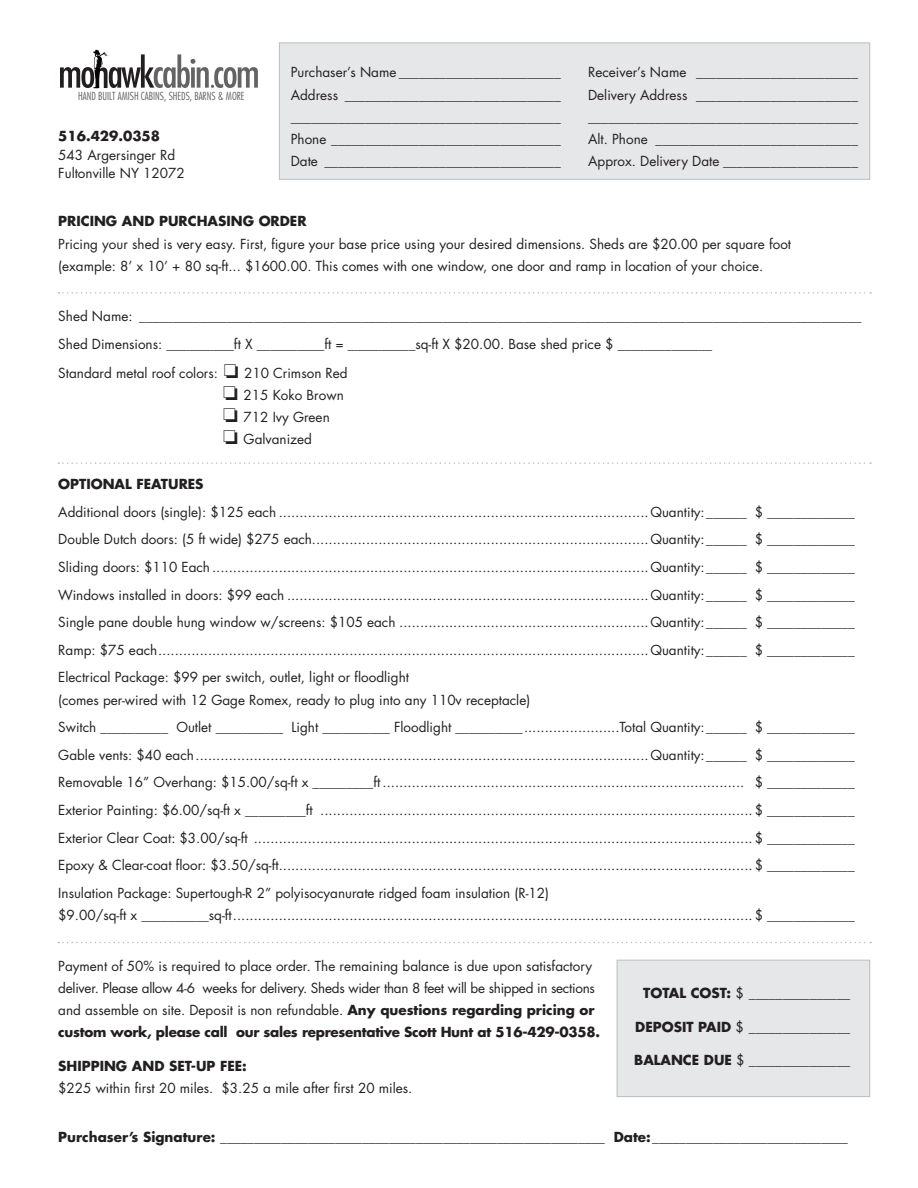
<style>
.page{position:relative;width:918px;height:1188px;background:#fff}
.page>*{position:absolute;margin:0;border:0;box-sizing:border-box;transform-origin:0 0}
.t1{font:13.5px/27.6px "Futura Std";color:#231f20}
.t2{font:700 13.5px "Futura Std";color:#231f20}
.t3{font:300 condensed 10.8px "Futura Std";color:#626362}
.s1{font-weight:700}
</style>
<div class="page">
<div style="left:617px;top:960px;width:253px;height:137px;background:#e6e7e9;border:1px solid #bcbdc0"></div>
<div style="left:279px;top:42px;width:591px;height:138px;background:#e6e7e9;border:1px solid #bcbdc0"></div>
<svg style="left:60px;top:49px;width:198px;height:39px"></svg>
<svg style="left:58px;top:292px;width:813px;height:2px"></svg>
<svg style="left:58px;top:942px;width:813px;height:1px"></svg>
<svg style="left:58px;top:462px;width:813px;height:2px"></svg>
<p class="t3" style="left:78px;top:90px;width:168px">HAND BUILT AMISH CABINS, SHEDS, BARNS &amp; MORE</p>
<p class="t2" style="left:58px;top:127px;width:103px">516.429.0358</p>
<p class="t1" style="left:58px;top:146px;width:128px;line-height:18.6px">543 Argersinger Rd<br>Fultonville NY 12072</p>
<p class="t1" style="left:291px;top:61px;width:271px;line-height:22.2px;text-align:justify">Purchaser’s Name ________________________ Address ________________________________ ________________________________________ Phone __________________________________ Date ___________________________________</p>
<p class="t1" style="left:588px;top:61px;width:271px;line-height:22.2px;text-align:justify">Receiver’s Name ________________________ Delivery Address ________________________ ________________________________________ Alt. Phone ______________________________ Approx. Delivery Date ____________________</p>
<p class="t2" style="left:58px;top:212px;width:250px">PRICING AND PURCHASING ORDER</p>
<p class="t1" style="left:58px;top:233px;width:734px;line-height:22.2px">Pricing your shed is very easy. First, figure your base price using your desired dimensions. Sheds are $20.00 per square foot (example: 8’ x 10’ + 80 sq-ft... $1600.00. This comes with one window, one door and ramp in location of your choice.</p>
<p class="t1" style="left:58px;top:302px;width:805px;line-height:28.2px">Shed Name: ___________________________________________________________________________________________________________<br>Shed Dimensions: __________ft X __________ft = __________sq-ft X $20.00. Base shed price $ ______________<br>Standard metal roof colors: □ 210 Crimson Red</p>
<p class="t1" style="left:223px;top:381px;width:122px">□ 215 Koko Brown</p>
<p class="t1" style="left:223px;top:403px;width:108px">□ 712 Ivy Green</p>
<p class="t1" style="left:223px;top:426px;width:90px">□ Galvanized</p>
<p class="t2" style="left:58px;top:475px;width:147px">OPTIONAL FEATURES</p>
<p class="t1" style="left:58px;top:498px;width:798px;text-align:justify">Additional doors (single): $125 each .........................................................................................Quantity:______ $ _____________ Double Dutch doors: (5 ft wide) $275 each.................................................................................Quantity:______ $ _____________ Sliding doors: $110 Each .........................................................................................................Quantity:______ $ _____________ Windows installed in doors: $99 each .......................................................................................Quantity:______ $ _____________ Single pane double hung window w/screens: $105 each ............................................................Quantity:______ $ _____________ Ramp: $75 each......................................................................................................................Quantity:______ $ _____________ Electrical Package: $99 per switch, outlet, light or floodlight</p>
<p class="t1" style="left:58px;top:686px;width:798px">(comes per-wired with 12 Gage Romex, ready to plug into any 110v receptacle)<br>Switch __________ Outlet __________ Light __________ Floodlight __________.......................Total Quantity:______ $ _____________ Gable vents: $40 each.............................................................................................................Quantity:______ $ _____________ Removable 16” Overhang: $15.00/sq-ft x _________ft ....................................................................................... $ _____________ Exterior Painting: $6.00/sq-ft x _________ft ........................................................................................................ $ _____________ Exterior Clear Coat: $3.00/sq-ft ........................................................................................................................ $ _____________ Epoxy &amp; Clear-coat floor: $3.50/sq-ft.................................................................................................................. $ _____________ Insulation Package: Supertough-R 2” polyisocyanurate ridged foam insulation (R-12)</p>
<p class="t1" style="left:58px;top:901px;width:798px">$9.00/sq-ft x __________sq-ft............................................................................................................................. $ _____________</p>
<p class="t1" style="left:58px;top:955px;width:543px;line-height:22.2px">Payment of 50% is required to place order. The remaining balance is due upon satisfactory deliver. Please allow 4-6 weeks for delivery. Sheds wider than 8 feet will be shipped in sections and assemble on site. Deposit is non refundable. <span class="s1">Any questions regarding pricing or custom work, please call our sales representative Scott Hunt at 516-429-0358.</span></p>
<p class="t2" style="left:58px;top:1057px;width:190px">SHIPPING AND SET-UP FEE:</p>
<p class="t1" style="left:58px;top:1075px;width:356px">$225 within first 20 miles. $3.25 a mile after first 20 miles.</p>
<p class="t2" style="left:58px;top:1128px;width:791px">Purchaser’s Signature: _________________________________________________________ Date:_____________________________</p>
<p class="t1" style="left:643px;top:979px;width:208px"><span class="s1">TOTAL COST:</span> $ _______________</p>
<p class="t1" style="left:635px;top:1013px;width:216px"><span class="s1">DEPOSIT PAID</span> $ _______________</p>
<p class="t1" style="left:634px;top:1047px;width:217px"><span class="s1">BALANCE DUE</span> $ _______________</p>
</div>
